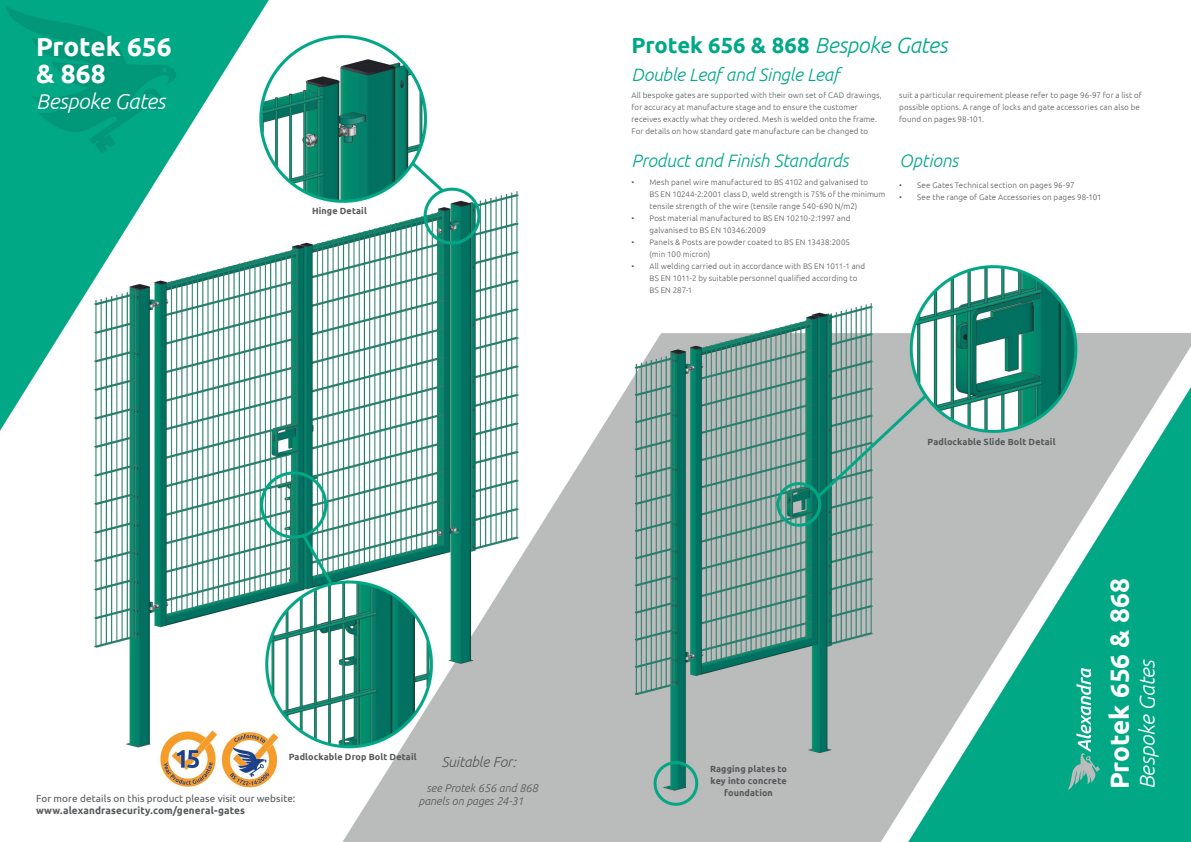
<style>
.page{position:relative;width:1191px;height:842px;background:#fff}
.page>*{position:absolute;margin:0;border:0;box-sizing:border-box;transform-origin:0 0}
.t1{font:700 26.2px/26.2px "Ubuntu";letter-spacing:-.005em;color:#fff}
.t2{font:700 22px "Ubuntu";letter-spacing:-.005em;color:#00a888}
.t3{font:italic 300 21.4px "Ubuntu";letter-spacing:-.01em;color:#fff}
.t4{font:italic 300 18px "Ubuntu";letter-spacing:-.015em;color:#00a888}
.t5{font:italic 300 14.4px "Ubuntu";letter-spacing:-.01em;color:#55585a}
.t6{font:italic 300 11.2px/12.8px "Ubuntu";letter-spacing:-.005em;color:#55585a}
.t7{font:10px "Ubuntu";letter-spacing:.01em;color:#55585a}
.t8{font:700 10px "Ubuntu";letter-spacing:.01em;color:#55585a}
.t9{font:700 9px/12px "Ubuntu";letter-spacing:.015em;color:#55585a;text-align:center}
.t10{font:300 8px/12px "Ubuntu";letter-spacing:.015em;color:#55585a}
.s1{font-weight:300;font-style:italic}
</style>
<div class="page">
<img style="left:0;top:0;width:1191px;height:842px">
<svg style="left:1067px;top:668px;width:33px;height:122px;background:#2fb398"></svg>
<h1 class="t1" style="left:36px;top:34px;width:137px">Protek 656 &amp; 868</h1>
<h3 class="t3" style="left:36px;top:88px;width:131px">Bespoke Gates</h3>
<p class="t9" style="left:312px;top:205px;width:56px">Hinge Detail</p>
<p class="t9" style="left:289px;top:750px;width:129px">Padlockable Drop Bolt Detail</p>
<h3 class="t5" style="left:441px;top:753px;width:76px">Suitable For:</h3>
<h3 class="t6" style="left:418px;top:782px;width:121px;text-indent:8px">see Protek 656 and 868 panels on pages 24-31</h3>
<p class="t7" style="left:36px;top:793px;width:261px">For more details on this product please visit our website:</p>
<p class="t8" style="left:36px;top:805px;width:210px">www.alexandrasecurity.com/general-gates</p>
<h2 class="t2" style="left:631px;top:32px;width:317px">Protek 656 &amp; 868 <span class="s1">Bespoke Gates</span></h2>
<h3 class="t4" style="left:631px;top:63px;width:210px">Double Leaf and Single Leaf</h3>
<p class="t10" style="left:631px;top:89px;width:252px">All bespoke gates are supported with their own set of CAD drawings, for accuracy at manufacture stage and to ensure the customer receives exactly what they ordered. Mesh is welded onto the frame.<br>For details on how standard gate manufacture can be changed to</p>
<p class="t10" style="left:899px;top:89px;width:244px">suit a particular requirement please refer to page 96-97 for a list of possible options. A range of locks and gate accessories can also be found on pages 98-101.</p>
<h3 class="t4" style="left:631px;top:150px;width:219px">Product and Finish Standards</h3>
<p class="t10" style="left:649px;top:176px;width:237px;text-indent:-18px">• Mesh panel wire manufactured to BS 4102 and galvanised to<br>BS EN 10244-2:2001 class D, weld strength is 75% of the minimum tensile strength of the wire (tensile range 540-690 N/m2)</p>
<p class="t10" style="left:649px;top:212px;width:202px;text-indent:-18px">• Post material manufactured to BS EN 10210-2:1997 and galvanised to BS EN 10346:2009</p>
<p class="t10" style="left:649px;top:236px;width:202px;text-indent:-18px">• Panels &amp; Posts are powder coated to BS EN 13438:2005 (min 100 micron)</p>
<p class="t10" style="left:649px;top:260px;width:217px;text-indent:-18px">• All welding carried out in accordance with BS EN 1011-1 and<br>BS EN 1011-2 by suitable personnel qualified according to<br>BS EN 287-1</p>
<h3 class="t4" style="left:899px;top:150px;width:61px">Options</h3>
<p class="t10" style="left:899px;top:178px;width:177px">• See Gates Technical section on pages 96-97</p>
<p class="t10" style="left:899px;top:190px;width:204px">• See the range of Gate Accessories on pages 98-101</p>
<p class="t9" style="left:710px;top:763px;width:79px">Ragging plates to key into concrete foundation</p>
<p class="t9" style="left:927px;top:435px;width:129px">Padlockable Slide Bolt Detail</p>
<h1 class="t1" style="left:1106px;top:789px;width:213px;rotate:-90deg">Protek 656 &amp; 868</h1>
<h3 class="t3" style="left:1134px;top:789px;width:132px;rotate:-90deg">Bespoke Gates</h3>
</div>
